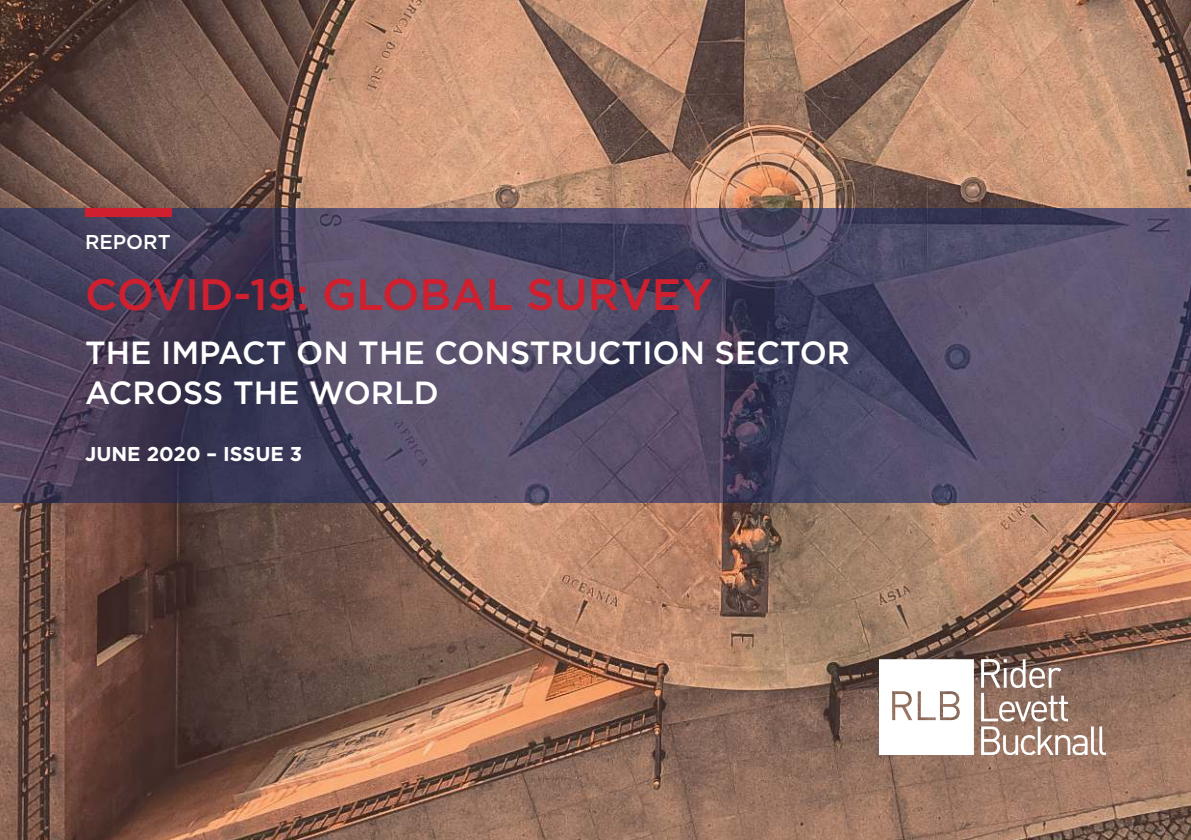
<style>
.page{position:relative;width:1191px;height:840px;background:#fff}
.page>*{position:absolute;margin:0;border:0;box-sizing:border-box;transform-origin:0 0}
.t1{font:500 44px "Gotham";color:#d01f2e}
.t2{font:500 32px/40px "Gotham";color:#fff}
.t3{font:700 20px "Gotham";color:#fff}
.t4{font:500 20px "Gotham";color:#fff}
</style>
<div class="page">
<img style="left:0;top:0;width:1191px;height:502px">
<img style="left:0;top:502px;width:910px;height:337px">
<img style="left:910px;top:502px;width:281px;height:337px">
<svg style="left:981px;top:659px;width:125px;height:95px;background:#a2887c"></svg>
<svg style="left:879px;top:659px;width:95px;height:95px"></svg>
<div style="left:85px;top:208px;width:87px;height:9px;background:#d01f2e"></div>
<p class="t4" style="left:85px;top:234px;width:87px">REPORT</p>
<h1 class="t1" style="left:85px;top:277px;width:629px">COVID-19: GLOBAL SURVEY</h1>
<p class="t2" style="left:85px;top:334px;width:766px">THE IMPACT ON THE CONSTRUCTION SECTOR<br>ACROSS THE WORLD</p>
<p class="t3" style="left:85px;top:446px;width:219px">JUNE 2020 – ISSUE 3</p>
</div>
